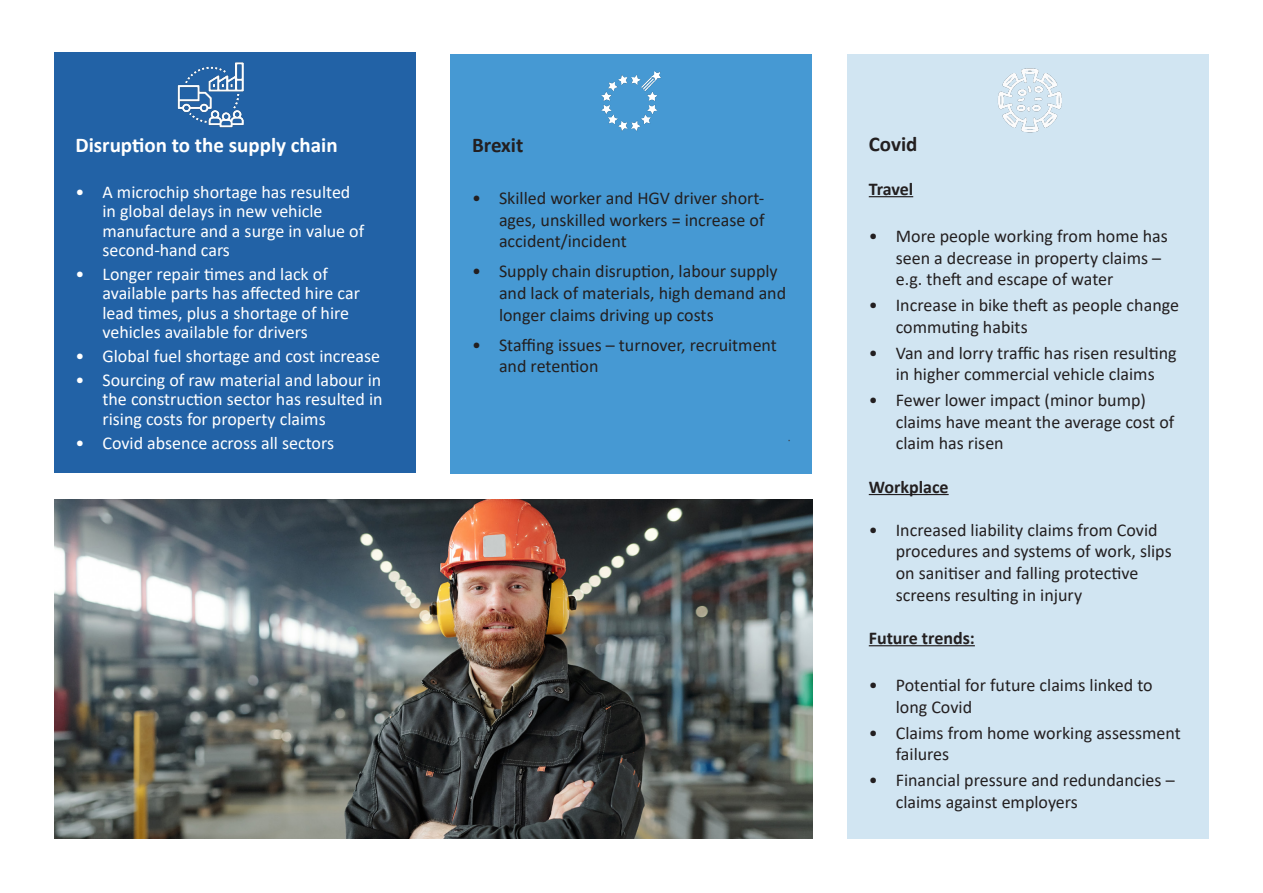
<style>
.page{position:relative;width:1263px;height:893px;background:#fff}
.page>*{position:absolute;margin:0;border:0;box-sizing:border-box;transform-origin:0 0}
.t1{font:700 21px "Calibri";color:#fff}
.t2{font:700 21px "Calibri";color:#231f20}
.t3{font:18px/21.6px "Calibri";color:#231f20}
.t4{font:18px/19.5px "Calibri";color:#fff}
.t5{font:700 18px "Calibri";color:#231f20}
.statement{font:300 15px "Open Sans";color:#3e3e3f}
</style>
<div class="page">
<div style="left:54px;top:52px;width:362px;height:421px;background:#2262a6"></div>
<div style="left:451px;top:54px;width:361px;height:419px;background:#4699d3"></div>
<div style="left:847px;top:54px;width:362px;height:785px;background:#d1e5f2"></div>
<hr style="left:869px;top:196px;width:44px;height:1px;background:#231f20">
<hr style="left:869px;top:494px;width:80px;height:1px;background:#231f20">
<hr style="left:869px;top:645px;width:106px;height:1px;background:#231f20">
<img style="left:54px;top:500px;width:758px;height:339px">
<img style="left:177px;top:62px;width:67px;height:66px">
<img style="left:601px;top:71px;width:60px;height:60px">
<img style="left:998px;top:68px;width:64px;height:65px">
<p class="t1" style="left:75px;top:130px;width:264px">Disruption to the supply chain</p>
<p class="t4" style="left:102px;top:181px;width:263px;text-indent:-27px">• A microchip shortage has resulted in global delays in new vehicle manufacture and a surge in value of second-hand cars</p>
<p class="t4" style="left:102px;top:264px;width:259px;text-indent:-27px">• Longer repair times and lack of available parts has affected hire car lead times, plus a shortage of hire vehicles available for drivers</p>
<p class="t4" style="left:75px;top:346px;width:306px">• Global fuel shortage and cost increase</p>
<p class="t4" style="left:102px;top:370px;width:282px;text-align:justify;text-indent:-27px">• Sourcing of raw material and labour in the construction sector has resulted in rising costs for property claims</p>
<p class="t4" style="left:75px;top:432px;width:260px">• Covid absence across all sectors</p>
<p class="t2" style="left:472px;top:130px;width:53px">Brexit</p>
<p class="t3" style="left:499px;top:187px;width:267px;text-align:justify;text-indent:-27px">• Skilled worker and HGV driver short&shy;ages, unskilled workers = increase of accident/incident</p>
<p class="t3" style="left:499px;top:260px;width:289px;text-indent:-27px">• Supply chain disruption, labour supply and lack of materials, high demand and longer claims driving up costs</p>
<p class="t3" style="left:499px;top:333px;width:279px;text-indent:-27px">• Staffing issues – turnover, recruitment and retention</p>
<p class="statement" style="left:787px;top:425px;width:5px">.</p>
<p class="t2" style="left:869px;top:130px;width:50px">Covid</p>
<p class="t5" style="left:869px;top:176px;width:46px">Travel</p>
<p class="t3" style="left:896px;top:225px;width:274px;text-indent:-27px">• More people working from home has seen a decrease in property claims – e.g. theft and escape of water</p>
<p class="t3" style="left:896px;top:294px;width:285px;text-indent:-27px">• Increase in bike theft as people change commuting habits</p>
<p class="t3" style="left:869px;top:341px;width:309px;text-align:center">• Van and lorry traffic has risen resulting in higher commercial vehicle claims</p>
<p class="t3" style="left:896px;top:389px;width:280px;text-indent:-27px">• Fewer lower impact (minor bump) claims have meant the average cost of claim has risen</p>
<p class="t5" style="left:869px;top:474px;width:81px">Workplace</p>
<p class="t3" style="left:896px;top:518px;width:277px;text-indent:-27px">• Increased liability claims from Covid procedures and systems of work, slips on sanitiser and falling protective screens resulting in injury</p>
<p class="t5" style="left:869px;top:625px;width:108px">Future trends:</p>
<p class="t3" style="left:896px;top:674px;width:258px;text-indent:-27px">• Potential for future claims linked to long Covid</p>
<p class="t3" style="left:896px;top:721px;width:286px;text-indent:-27px">• Claims from home working assessment failures</p>
<p class="t3" style="left:896px;top:769px;width:280px;text-indent:-27px">• Financial pressure and redundancies – claims against employers</p>
</div>
